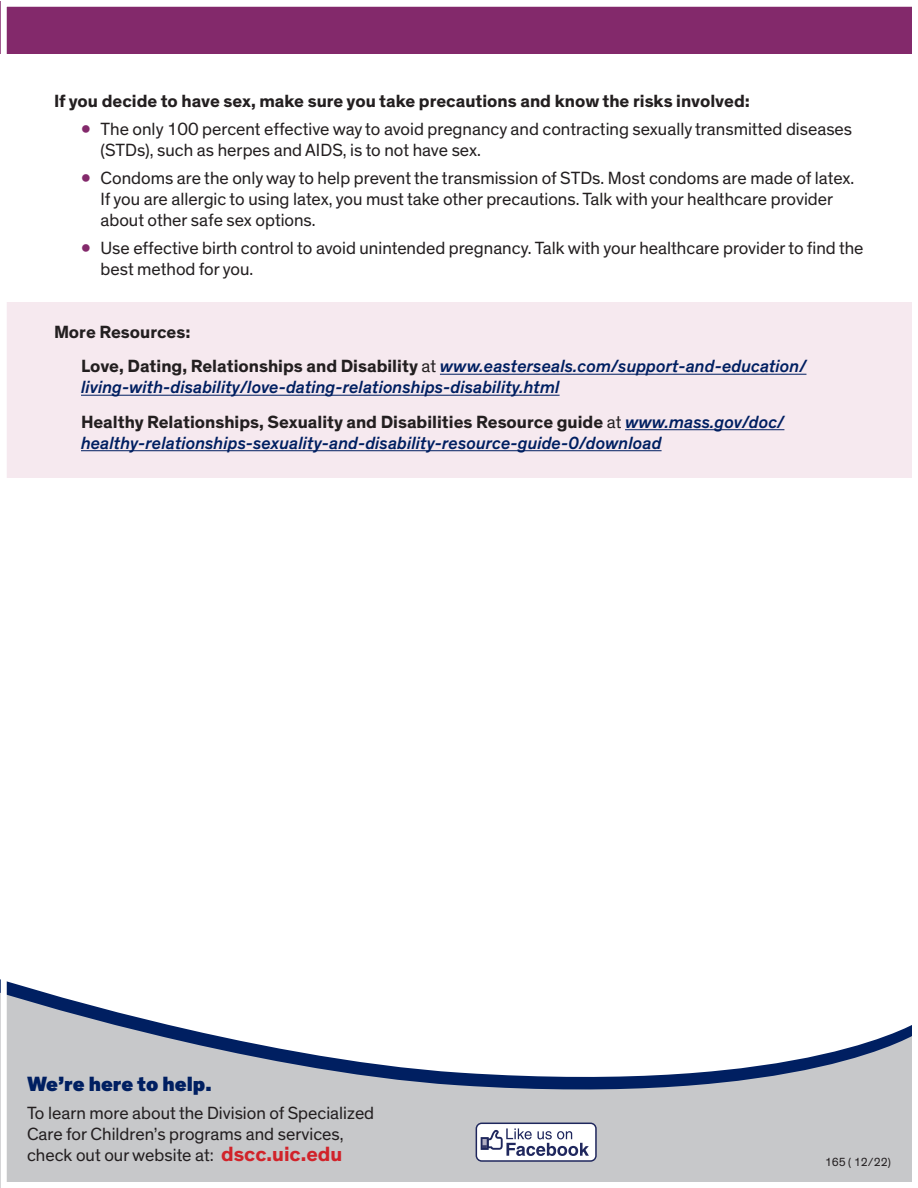
<style>
.page{position:relative;width:918px;height:1188px;background:#fff}
.page>*{position:absolute;margin:0;border:0;box-sizing:border-box;transform-origin:0 0}
.t1{font:900 21px "Theinhardt";color:#001f61}
.t2{font:18px/21px "Theinhardt";color:#231f20}
.t3{font:italic 500 18px/21px "Theinhardt";color:#001f61}
.t4{font:700 18px "Theinhardt";color:#231f20}
.t5{font:12px "Theinhardt";color:#231f20}
.s1{color:#83296b}
.s2{font-weight:700;font-style:normal;color:#231f20}
.s3{font-weight:400;font-style:normal;color:#231f20}
.s4{font-weight:700;font-size:21px;color:#d1232a}
</style>
<div class="page">
<div style="left:1px;top:302px;width:917px;height:176px;background:#f6e9ef"></div>
<div style="left:0;top:1138px;width:911px;height:50px;background:#c7c8ca"></div>
<svg style="left:0;top:991px;width:911px;height:147px;fill:#c7c8ca"></svg>
<div style="left:1px;top:1px;width:916px;height:52px;background:#83296b"></div>
<svg style="left:476px;top:1123px;width:121px;height:39px"></svg>
<div style="left:1px;top:1px;width:917px;height:1187px;border:6px solid #fff"></div>
<hr style="left:440px;top:374px;width:366px;height:1px;background:#001f61">
<hr style="left:81px;top:395px;width:479px;height:1px;background:#001f61">
<hr style="left:625px;top:429px;width:159px;height:1px;background:#001f61">
<hr style="left:81px;top:450px;width:581px;height:1px;background:#001f61">
<p class="t4" style="left:54px;top:90px;width:698px">If you decide to have sex, make sure you take precautions and know the risks involved:</p>
<p class="t2" style="left:100px;top:119px;width:753px;text-indent:-20px"><span class="s1">•</span> The only 100 percent effective way to avoid pregnancy and contracting sexually transmitted diseases (STDs), such as herpes and AIDS, is to not have sex.</p>
<p class="t2" style="left:100px;top:168px;width:755px;text-indent:-20px"><span class="s1">•</span> Condoms are the only way to help prevent the transmission of STDs. Most condoms are made of latex.<br>If you are allergic to using latex, you must take other precautions. Talk with your healthcare provider about other safe sex options.</p>
<p class="t2" style="left:100px;top:237px;width:765px;text-indent:-20px"><span class="s1">•</span> Use effective birth control to avoid unintended pregnancy. Talk with your healthcare provider to find the best method for you.</p>
<p class="t4" style="left:54px;top:320px;width:138px">More Resources:</p>
<p class="t3" style="left:81px;top:356px;width:727px"><span class="s2">Love, Dating, Relationships and Disability</span> <span class="s3">at</span> www.easterseals.com/support-and-education/ living-with-disability/love-dating-relationships-disability.html</p>
<p class="t3" style="left:81px;top:411px;width:705px"><span class="s2">Healthy Relationships, Sexuality and Disabilities Resource guide</span> <span class="s3">at</span> www.mass.gov/doc/ healthy-relationships-sexuality-and-disability-resource-guide-0/download</p>
<p class="t1" style="left:27px;top:1071px;width:186px">We’re here to help.</p>
<p class="t2" style="left:27px;top:1103px;width:349px">To learn more about the Division of Specialized<br>Care for Children’s programs and services, check out our website at: <span class="s4">dscc.uic.edu</span></p>
<p class="t5" style="left:825px;top:1155px;width:68px">165 ( 12/22)</p>
</div>
